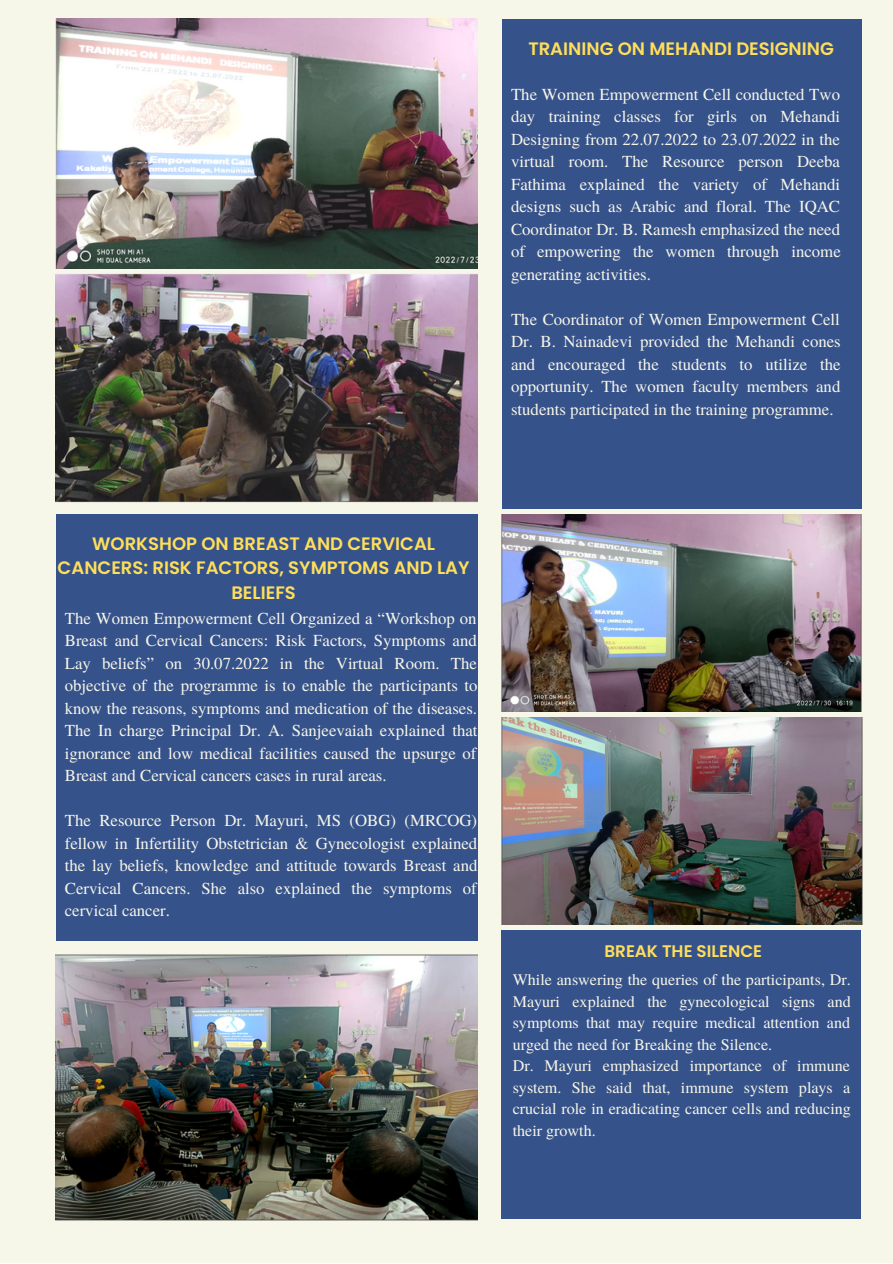
<style>
.page{position:relative;width:893px;height:1264px;background:#fff}
.page>*{position:absolute;margin:0;border:0;box-sizing:border-box;transform-origin:0 0}
.t1{font:600 18px/24.8px "Poppins";color:#ffde59;text-align:center}
.t2{font:16.8px/22.5px "Te X Gyre Termes";color:#f6f6e9;text-align:justify}
.t3{font:600 16.8px "Poppins";color:#ffde59}
.t4{font:16.05px/21.6px "Te X Gyre Termes";color:#f6f6e9}
</style>
<div class="page">
<div style="left:0;top:0;width:892px;height:1262px;background:#f6f6e9"></div>
<div style="left:56px;top:514px;width:421px;height:426px;background:#36528b"></div>
<img style="left:56px;top:273px;width:421px;height:229px">
<div style="left:501px;top:930px;width:360px;height:288px;background:#36528b"></div>
<div style="left:502px;top:19px;width:359px;height:489px;background:#36528b"></div>
<img style="left:502px;top:514px;width:359px;height:197px">
<img style="left:56px;top:955px;width:421px;height:265px">
<img style="left:56px;top:19px;width:421px;height:250px">
<img style="left:501px;top:717px;width:361px;height:207px">
<p class="t1" style="left:528px;top:36px;width:307px">TRAINING ON MEHANDI DESIGNING</p>
<p class="t2" style="left:511px;top:82px;width:331px">The Women Empowerment Cell conducted Two day training classes for girls on Mehandi Designing from 22.07.2022 to 23.07.2022 in the virtual room. The Resource person Deeba Fathima explained the variety of Mehandi designs such as Arabic and floral. The IQAC Coordinator Dr. B. Ramesh emphasized the need of empowering the women through income generating activities.</p>
<p class="t2" style="left:511px;top:307px;width:331px">The Coordinator of Women Empowerment Cell Dr. B. Nainadevi provided the Mehandi cones and encouraged the students to utilize the opportunity. The women faculty members and students participated in the training programme.</p>
<p class="t1" style="left:58px;top:531px;width:413px">WORKSHOP ON BREAST AND CERVICAL<br>CANCERS: RISK FACTORS, SYMPTOMS AND LAY<br>BELIEFS</p>
<p class="t2" style="left:65px;top:606px;width:414px">The Women Empowerment Cell Organized a “Workshop on Breast and Cervical Cancers: Risk Factors, Symptoms and Lay beliefs” on 30.07.2022 in the Virtual Room. The objective of the programme is to enable the participants to know the reasons, symptoms and medication of the diseases.<br>The In charge Principal Dr. A. Sanjeevaiah explained that ignorance and low medical facilities caused the upsurge of Breast and Cervical cancers cases in rural areas.</p>
<p class="t2" style="left:65px;top:808px;width:414px">The Resource Person Dr. Mayuri, MS (OBG) (MRCOG) fellow in Infertility Obstetrician &amp; Gynecologist explained the lay beliefs, knowledge and attitude towards Breast and Cervical Cancers. She also explained the symptoms of cervical cancer.</p>
<p class="t3" style="left:604px;top:939px;width:159px">BREAK THE SILENCE</p>
<p class="t4" style="left:512px;top:968px;width:340px">While answering the queries of the participants, Dr.<br>Mayuri explained the gynecological signs and symptoms that may require medical attention and urged the need for Breaking the Silence.<br>Dr. Mayuri emphasized importance of immune system. She said that, immune system plays a crucial role in eradicating cancer cells and reducing their growth.</p>
</div>
